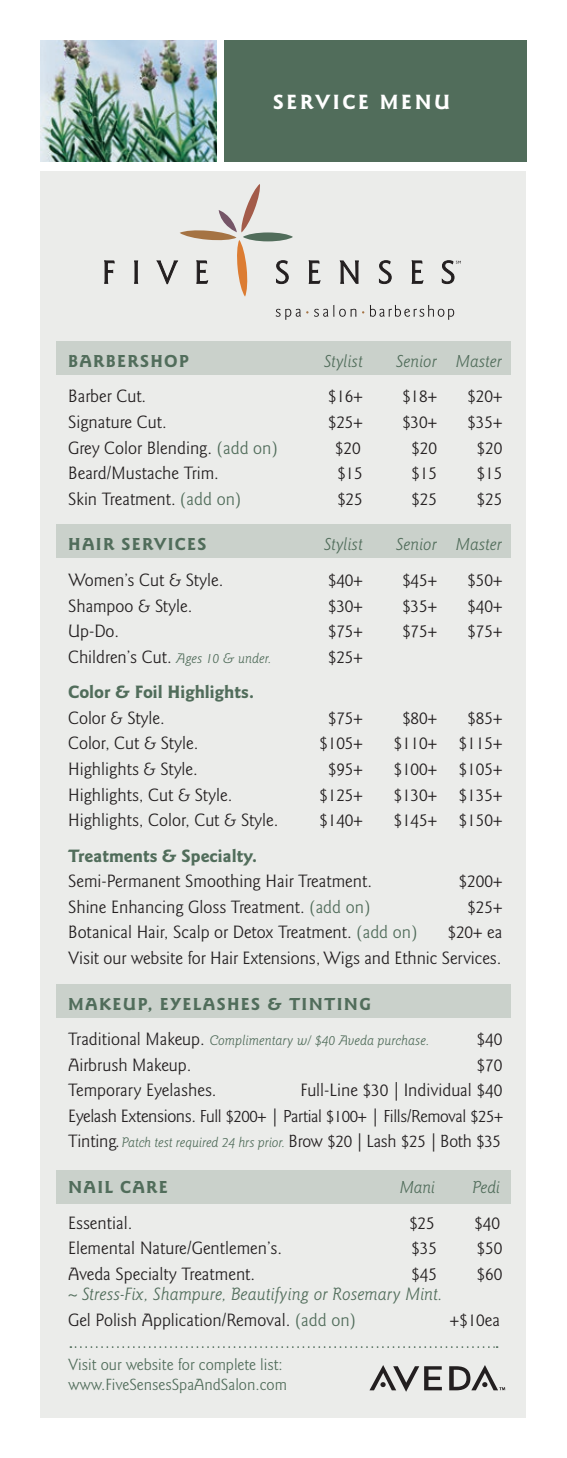
<style>
.page{position:relative;width:567px;height:1458px;background:#fff}
.page>*{position:absolute;margin:0;border:0;box-sizing:border-box;transform-origin:0 0}
.t1{font:700 21.38px "Goudy Sans Std";letter-spacing:.13em;color:#fff}
.t2{font:18.45px/25.7px "Goudy Sans Std";color:#231f20;text-align:right}
.t3{font:italic 18.45px/25.7px "Goudy Sans Std";color:#516d5b}
.t4{font:700 18.45px "Goudy Sans Std";color:#516d5b}
.t5{font:18px "Goudy Sans Std";letter-spacing:-.02em;color:#231f20}
.t6{font:700 18px "Goudy Sans Std";letter-spacing:.075em;color:#516d5b}
.t7{font:italic 18px "Goudy Sans Std";color:#516d5b}
.t8{font:16.88px/20.2px "Goudy Sans Std";color:#516d5b}
.t9{font:italic 14.4px "Goudy Sans Std";letter-spacing:-.01em;color:#516d5b}
.s1{color:#516d5b}
.s2{font-style:italic;font-size:14.4px;color:#516d5b}
.s3{font-style:normal;font-size:18.45px;color:#231f20}
.s4{font-size:18.45px}
.s5{font-style:normal;font-size:18.22px;color:#231f20}
.s6{font-style:normal;color:#231f20}
.s7{font-style:normal}
</style>
<div class="page">
<div style="left:40px;top:171px;width:486px;height:1247px;background:#ebecea"></div>
<div style="left:56px;top:1170px;width:454px;height:33px;background:#cad1cb"></div>
<div style="left:56px;top:342px;width:455px;height:33px;background:#cad1cb"></div>
<div style="left:56px;top:525px;width:455px;height:33px;background:#cad1cb"></div>
<div style="left:56px;top:985px;width:454px;height:33px;background:#cad1cb"></div>
<div style="left:224px;top:40px;width:302px;height:122px;background:#516d5b"></div>
<img style="left:40px;top:40px;width:177px;height:122px">
<div style="left:243px;top:232px;width:50px;height:9px;background:#516d5b;border-radius:50%"></div>
<svg style="left:104px;top:260px;width:11px;height:24px"></svg>
<svg style="left:134px;top:260px;width:4px;height:24px"></svg>
<svg style="left:156px;top:184px;width:105px;height:113px"></svg>
<svg style="left:379px;top:260px;width:13px;height:24px"></svg>
<svg style="left:411px;top:260px;width:13px;height:24px"></svg>
<svg style="left:276px;top:260px;width:88px;height:82px"></svg>
<svg style="left:442px;top:260px;width:19px;height:24px"></svg>
<svg style="left:370px;top:305px;width:84px;height:15px"></svg>
<svg style="left:70px;top:1346px;width:428px;height:2px"></svg>
<svg style="left:369px;top:1365px;width:136px;height:27px"></svg>
<p class="t1" style="left:273px;top:89px;width:179px">SERVICE MENU</p>
<p class="t6" style="left:68px;top:351px;width:122px">BARBERSHOP</p>
<p class="t7" style="left:324px;top:351px;width:40px">Stylist</p>
<p class="t7" style="left:396px;top:351px;width:108px">Senior Master</p>
<p class="t2" style="left:68px;top:384px;width:80px">Barber Cut.</p>
<p class="t2" style="left:328px;top:384px;width:37px">$16+</p>
<p class="t2" style="left:402px;top:384px;width:37px">$18+</p>
<p class="t2" style="left:467px;top:384px;width:37px">$20+</p>
<p class="t2" style="left:68px;top:410px;width:100px">Signature Cut.</p>
<p class="t2" style="left:328px;top:410px;width:37px">$25+</p>
<p class="t2" style="left:402px;top:410px;width:37px">$30+</p>
<p class="t2" style="left:467px;top:410px;width:37px">$35+</p>
<p class="t2" style="left:68px;top:435px;width:211px">Grey Color Blending. <span class="s1">(add on)</span></p>
<p class="t2" style="left:335px;top:435px;width:27px">$20</p>
<p class="t2" style="left:411px;top:435px;width:27px">$20</p>
<p class="t2" style="left:477px;top:435px;width:27px">$20</p>
<p class="t2" style="left:68px;top:461px;width:152px">Beard/Mustache Trim.</p>
<p class="t2" style="left:337px;top:461px;width:27px">$15</p>
<p class="t2" style="left:411px;top:461px;width:27px">$15</p>
<p class="t2" style="left:477px;top:461px;width:27px">$15</p>
<p class="t2" style="left:68px;top:486px;width:175px">Skin Treatment. <span class="s1">(add on)</span></p>
<p class="t2" style="left:337px;top:486px;width:27px">$25</p>
<p class="t2" style="left:411px;top:486px;width:27px">$25</p>
<p class="t2" style="left:477px;top:486px;width:27px">$25</p>
<p class="t6" style="left:68px;top:534px;width:140px">HAIR SERVICES</p>
<p class="t7" style="left:324px;top:535px;width:40px">Stylist</p>
<p class="t7" style="left:396px;top:535px;width:108px">Senior Master</p>
<p class="t2" style="left:68px;top:568px;width:157px">Women’s Cut &amp; Style.</p>
<p class="t2" style="left:328px;top:568px;width:37px">$40+</p>
<p class="t2" style="left:402px;top:568px;width:37px">$45+</p>
<p class="t2" style="left:467px;top:568px;width:37px">$50+</p>
<p class="t2" style="left:68px;top:593px;width:126px">Shampoo &amp; Style.</p>
<p class="t2" style="left:328px;top:593px;width:37px">$30+</p>
<p class="t2" style="left:402px;top:593px;width:37px">$35+</p>
<p class="t2" style="left:467px;top:593px;width:37px">$40+</p>
<p class="t2" style="left:68px;top:619px;width:53px">Up-Do.</p>
<p class="t2" style="left:328px;top:619px;width:37px">$75+</p>
<p class="t2" style="left:402px;top:619px;width:37px">$75+</p>
<p class="t2" style="left:467px;top:619px;width:37px">$75+</p>
<p class="t2" style="left:68px;top:644px;width:205px">Children’s Cut. <span class="s2">Ages 10 &amp; under.</span></p>
<p class="t2" style="left:328px;top:644px;width:37px">$25+</p>
<p class="t4" style="left:68px;top:682px;width:188px">Color &amp; Foil Highlights.</p>
<p class="t2" style="left:68px;top:705px;width:98px">Color &amp; Style.</p>
<p class="t2" style="left:328px;top:705px;width:37px">$75+</p>
<p class="t2" style="left:402px;top:705px;width:37px">$80+</p>
<p class="t2" style="left:467px;top:705px;width:37px">$85+</p>
<p class="t2" style="left:68px;top:731px;width:132px">Color, Cut &amp; Style.</p>
<p class="t2" style="left:319px;top:731px;width:45px">$105+</p>
<p class="t2" style="left:393px;top:731px;width:110px">$110+ $115+</p>
<p class="t2" style="left:68px;top:756px;width:131px">Highlights &amp; Style.</p>
<p class="t2" style="left:328px;top:756px;width:37px">$95+</p>
<p class="t2" style="left:393px;top:756px;width:110px">$100+ $105+</p>
<p class="t2" style="left:68px;top:782px;width:166px">Highlights, Cut &amp; Style.</p>
<p class="t2" style="left:319px;top:782px;width:45px">$125+</p>
<p class="t2" style="left:393px;top:782px;width:110px">$130+ $135+</p>
<p class="t2" style="left:68px;top:808px;width:212px">Highlights, Color, Cut &amp; Style.</p>
<p class="t2" style="left:319px;top:808px;width:45px">$140+</p>
<p class="t2" style="left:393px;top:808px;width:110px">$145+ $150+</p>
<p class="t4" style="left:68px;top:845px;width:191px">Treatments &amp; Specialty.</p>
<p class="t2" style="left:68px;top:869px;width:305px">Semi-Permanent Smoothing Hair Treatment.</p>
<p class="t2" style="left:459px;top:869px;width:45px">$200+</p>
<p class="t2" style="left:68px;top:894px;width:304px">Shine Enhancing Gloss Treatment. <span class="s1">(add on)</span></p>
<p class="t2" style="left:467px;top:894px;width:37px">$25+</p>
<p class="t2" style="left:68px;top:920px;width:351px">Botanical Hair, Scalp or Detox Treatment. <span class="s1">(add on)</span></p>
<p class="t2" style="left:68px;top:920px;width:436px">$20+ ea<br>Visit our website for Hair Extensions, Wigs and Ethnic Services.</p>
<p class="t6" style="left:68px;top:993px;width:304px">MAKEUP, EYELASHES &amp; TINTING</p>
<p class="t9" style="left:68px;top:1033px;width:363px"><span class="s3">Traditional Makeup.</span> Complimentary w/ $40 Aveda purchase.</p>
<p class="t2" style="left:477px;top:1027px;width:27px">$40</p>
<p class="t2" style="left:68px;top:1052px;width:125px">Airbrush Makeup.</p>
<p class="t2" style="left:477px;top:1052px;width:27px">$70</p>
<p class="t2" style="left:68px;top:1078px;width:150px">Temporary Eyelashes.</p>
<p class="t2" style="left:301px;top:1078px;width:203px">Full-Line $30 | Individual $40</p>
<p class="t5" style="left:68px;top:1106px;width:437px"><span class="s4">Eyelash Extensions.</span> Full $200+ | Partial $100+ | Fills/Removal $25+</p>
<p class="t9" style="left:68px;top:1135px;width:434px"><span class="s3">Tinting.</span> Patch test required 24 hrs prior. <span class="s5">Brow $20 | Lash $25 | Both $35</span></p>
<p class="t6" style="left:68px;top:1177px;width:101px">NAIL CARE</p>
<p class="t7" style="left:400px;top:1178px;width:37px">Mani</p>
<p class="t7" style="left:472px;top:1178px;width:29px">Pedi</p>
<p class="t2" style="left:68px;top:1210px;width:66px">Essential.</p>
<p class="t2" style="left:409px;top:1210px;width:27px">$25</p>
<p class="t2" style="left:474px;top:1210px;width:27px">$40</p>
<p class="t2" style="left:68px;top:1236px;width:216px">Elemental Nature/Gentlemen’s.</p>
<p class="t2" style="left:411px;top:1236px;width:27px">$35</p>
<p class="t2" style="left:477px;top:1236px;width:27px">$50</p>
<p class="t2" style="left:68px;top:1261px;width:189px">Aveda Specialty Treatment.</p>
<p class="t2" style="left:411px;top:1261px;width:27px">$45</p>
<p class="t2" style="left:477px;top:1261px;width:27px">$60</p>
<p class="t3" style="left:68px;top:1282px;width:376px">~ Stress-Fix, Shampure, Beautifying or Rosemary Mint.<br><span class="s6">Gel Polish Application/Removal.</span> <span class="s7">(add on)</span></p>
<p class="t2" style="left:450px;top:1307px;width:52px">+$10ea</p>
<p class="t8" style="left:68px;top:1355px;width:220px">Visit our website for complete list: www.FiveSensesSpaAndSalon.com</p>
</div>
